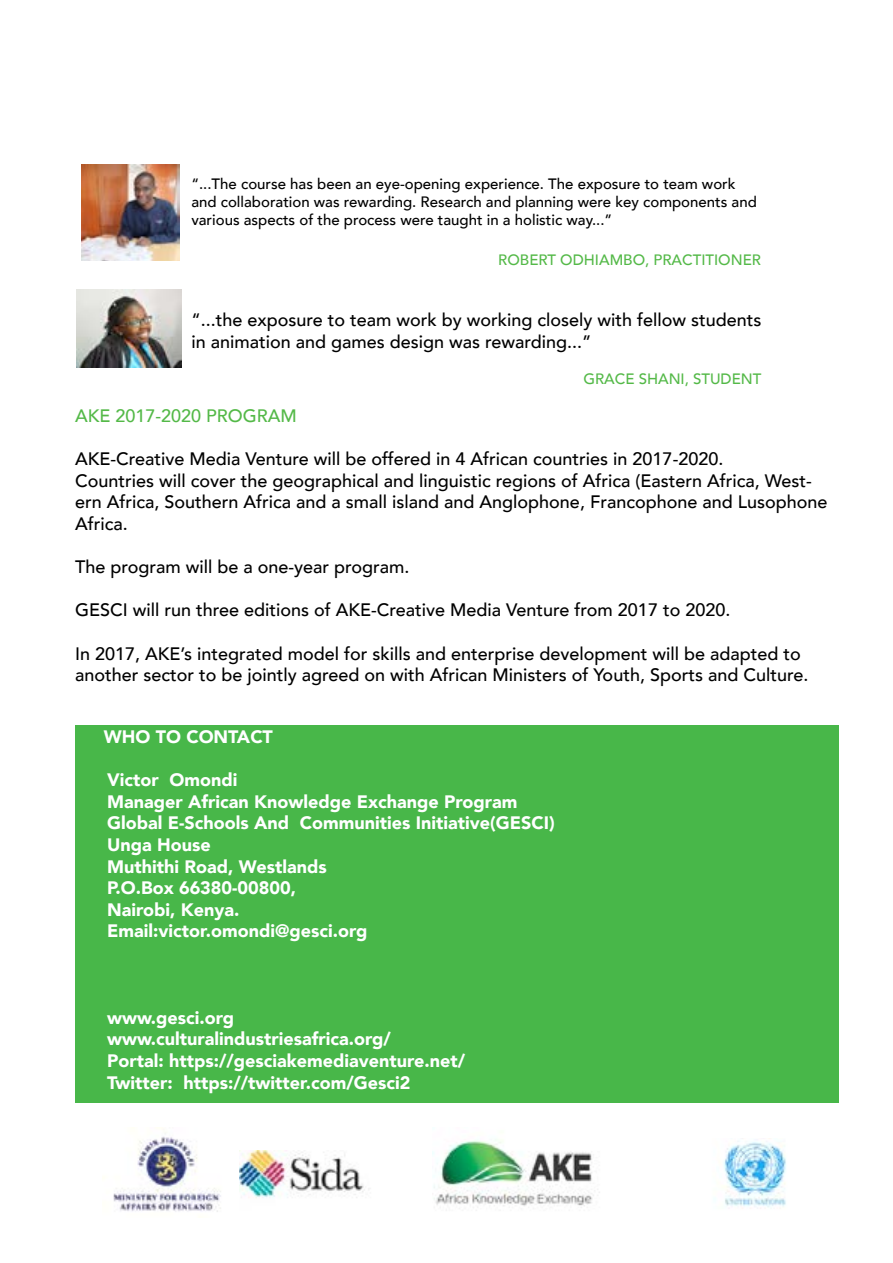
<style>
.page{position:relative;width:893px;height:1263px;background:#fff}
.page>*{position:absolute;margin:0;border:0;box-sizing:border-box;transform-origin:0 0}
.t1{font:500 18px/21.6px "Avenir";color:#000}
.t2{font:900 18px/21.6px "Avenir";color:#fff}
.t3{font:500 18px "Avenir";color:#54b948}
.t4{font:500 15px/18px "Avenir";color:#000}
.t5{font:500 15px "Avenir";color:#54b948}
</style>
<div class="page">
<div style="left:75px;top:725px;width:764px;height:378px;background:#48b749"></div>
<img style="left:82px;top:164px;width:98px;height:97px">
<img style="left:77px;top:289px;width:104px;height:78px">
<img style="left:239px;top:1150px;width:194px;height:48px">
<img style="left:113px;top:1136px;width:108px;height:76px">
<img style="left:433px;top:1139px;width:167px;height:67px">
<img style="left:723px;top:1141px;width:63px;height:68px">
<p class="t4" style="left:191px;top:174px;width:567px">“...The course has been an eye-opening experience. The exposure to team work and collaboration was rewarding. Research and planning were key components and various aspects of the process were taught in a holistic way...”</p>
<p class="t5" style="left:498px;top:247px;width:264px">ROBERT ODHIAMBO, PRACTITIONER</p>
<p class="t1" style="left:191px;top:308px;width:572px">“...the exposure to team work by working closely with fellow students in animation and games design was rewarding...”</p>
<p class="t5" style="left:583px;top:366px;width:180px">GRACE SHANI, STUDENT</p>
<p class="t3" style="left:75px;top:400px;width:223px">AKE 2017-2020 PROGRAM</p>
<p class="t1" style="left:75px;top:447px;width:754px">AKE-Creative Media Venture will be offered in 4 African countries in 2017-2020.<br>Countries will cover the geographical and linguistic regions of Africa (Eastern Africa, West&shy;ern Africa, Southern Africa and a small island and Anglophone, Francophone and Lusophone Africa.</p>
<p class="t1" style="left:75px;top:555px;width:336px">The program will be a one-year program.</p>
<p class="t1" style="left:75px;top:598px;width:657px">GESCI will run three editions of AKE-Creative Media Venture from 2017 to 2020.</p>
<p class="t1" style="left:75px;top:642px;width:735px">In 2017, AKE’s integrated model for skills and enterprise development will be adapted to another sector to be jointly agreed on with African Ministers of Youth, Sports and Culture.</p>
<p class="t2" style="left:104px;top:725px;width:171px">WHO TO CONTACT</p>
<p class="t2" style="left:107px;top:768px;width:449px">Victor Omondi<br>Manager African Knowledge Exchange Program<br>Global E-Schools And Communities Initiative(GESCI)<br>Unga House<br>Muthithi Road, Westlands<br>P.O.Box 66380-00800,<br>Nairobi, Kenya.<br>Email:victor.omondi@gesci.org</p>
<p class="t2" style="left:107px;top:1006px;width:359px">www.gesci.org www.culturalindustriesafrica.org/<br>Portal: https://gesciakemediaventure.net/ Twitter: https://twitter.com/Gesci2</p>
</div>
